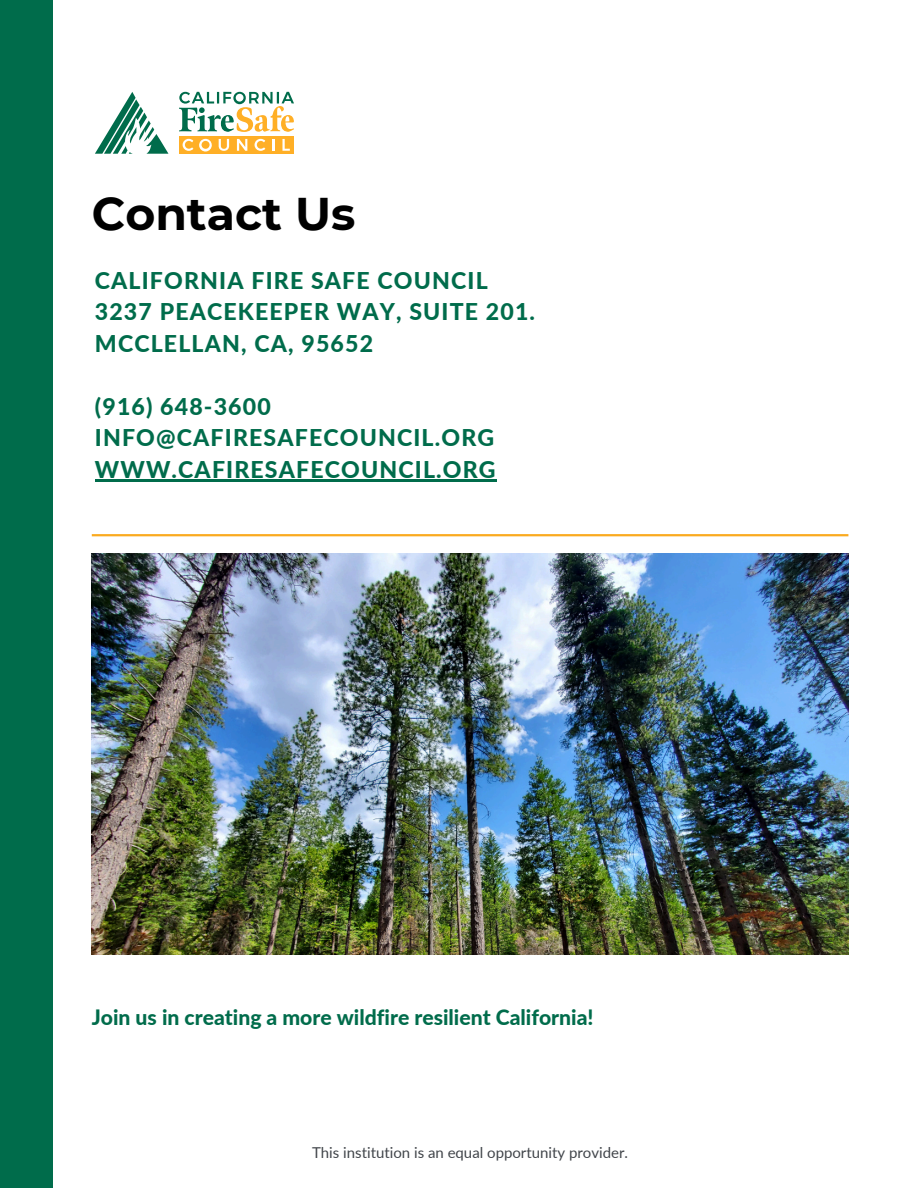
<style>
.page{position:relative;width:918px;height:1188px;background:#fff}
.page>*{position:absolute;margin:0;border:0;box-sizing:border-box;transform-origin:0 0}
.t1{font:700 45.75px "Montserrat";color:#000}
.t2{font:800 23.1px/31.5px "Lato";letter-spacing:.05em;color:#006c4b}
.t3{font:800 21.15px "Lato";color:#006c4b}
.t4{font:15px "Lato";color:#41454a}
</style>
<div class="page">
<img style="left:92px;top:553px;width:757px;height:402px">
<hr style="left:92px;top:534px;width:756px;height:2px;background:#faaa20">
<div style="left:0;top:0;width:53px;height:1188px;background:#006c4b"></div>
<svg style="left:95px;top:92px;width:73px;height:62px"></svg>
<div style="left:179px;top:136px;width:115px;height:18px;background:#ffaf26"></div>
<svg style="left:182px;top:139px;width:11px;height:12px"></svg>
<svg style="left:199px;top:139px;width:13px;height:13px"></svg>
<svg style="left:219px;top:139px;width:10px;height:12px"></svg>
<svg style="left:237px;top:139px;width:10px;height:12px"></svg>
<svg style="left:254px;top:139px;width:11px;height:12px"></svg>
<svg style="left:272px;top:139px;width:2px;height:12px"></svg>
<svg style="left:282px;top:139px;width:8px;height:12px"></svg>
<svg style="left:179px;top:92px;width:115px;height:40px"></svg>
<hr style="left:95px;top:480px;width:402px;height:2px;background:#006c4b">
<h2 class="t1" style="left:92px;top:185px;width:265px">Contact Us</h2>
<p class="t2" style="left:95px;top:264px;width:442px">CALIFORNIA FIRE SAFE COUNCIL<br>3237 PEACEKEEPER WAY, SUITE 201.<br>MCCLELLAN, CA, 95652</p>
<h1 class="t2" style="left:95px;top:390px;width:402px">(916) 648-3600<br>INFO@CAFIRESAFECOUNCIL.ORG<br>WWW.CAFIRESAFECOUNCIL.ORG</h1>
<h2 class="t3" style="left:92px;top:1004px;width:503px">Join us in creating a more wildfire resilient California!</h2>
<h3 class="t4" style="left:312px;top:1144px;width:318px">This institution is an equal opportunity provider.</h3>
</div>
